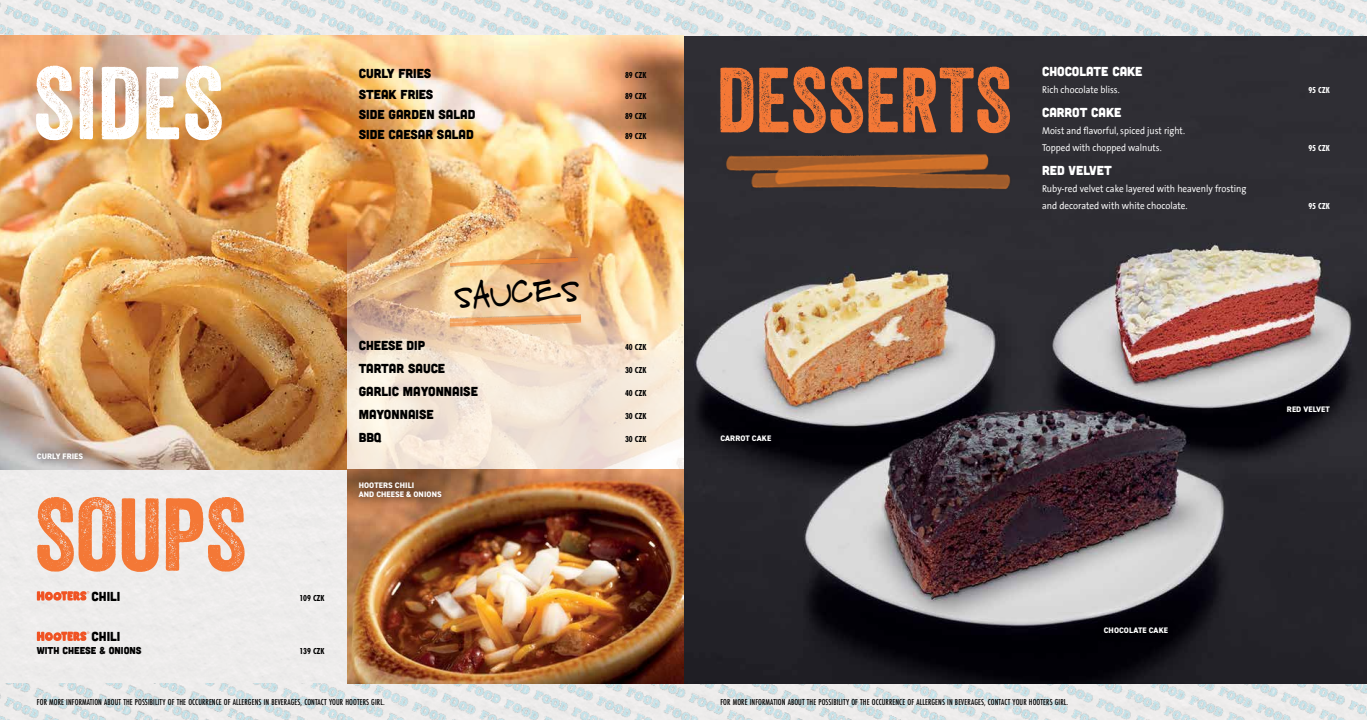
<style>
.page{position:relative;width:1367px;height:720px;background:#fff}
.page>*{position:absolute;margin:0;border:0;box-sizing:border-box;transform-origin:0 0}
.t1{font:100px "Veneer";letter-spacing:-.005em;color:#f47836}
.t2{font:100px "Veneer";letter-spacing:.01em;color:#fff}
.t3{font:89.2px "Veneer";color:#f47836}
.t4{font:50.4px "fuchsiabuddha";color:#000;scale:.8 1}
.t5{font:13px "Cubano CE";color:#000}
.t6{font:13px "Cubano CE";color:#fff}
.t7{font:10px/17px "The Sans Office CE";color:#fff;scale:.9 1}
.t8{font:10px/17px "The Sans Office CE";color:#fff;scale:.92 1}
.t9{font:10px "Cubano CE";color:#000}
.t10{font:500 9px "Futura PT Cond";letter-spacing:.01em;color:#000}
.t11{font:700 9px "Futura PT Cond";color:#000}
.t12{font:700 9px "Futura PT Cond";color:#fff}
.t13{font:800 8px/9.6px "DIN2014";letter-spacing:.01em;color:#fff}
</style>
<div class="page">
<div style="left:0;top:469px;width:347px;height:214px;background:#eeecec"></div>
<img style="left:0;top:683px;width:1366px;height:37px">
<img style="left:0;top:0;width:1366px;height:37px">
<img style="left:683px;top:37px;width:683px;height:646px">
<img style="left:0;top:36px;width:683px;height:433px">
<svg style="left:347px;top:226px;width:336px;height:243px;background:#eed4b7"></svg>
<svg style="left:37px;top:591px;width:52px;height:10px"></svg>
<svg style="left:37px;top:631px;width:52px;height:10px"></svg>
<div style="left:28px;top:444px;width:64px;height:24px;background:#000;opacity:.75"></div>
<div style="left:711px;top:426px;width:68px;height:24px;background:#000;opacity:.75"></div>
<div style="left:1278px;top:397px;width:59px;height:25px;background:#000;opacity:.75"></div>
<img style="left:347px;top:469px;width:336px;height:214px">
<div style="left:350px;top:472px;width:100px;height:35px;background:#000;opacity:.75"></div>
<div style="left:1094px;top:618px;width:82px;height:25px;background:#000"></div>
<img style="left:450px;top:252px;width:128px;height:20px">
<img style="left:450px;top:306px;width:131px;height:29px">
<div style="left:0;top:26px;width:261px;height:154px;background:#7d4802;opacity:.41"></div>
<img style="left:713px;top:147px;width:312px;height:54px">
<h1 class="t2" style="left:33px;top:42px;width:192px">SIDES</h1>
<h3 class="t5" style="left:359px;top:65px;width:74px">CURLY FRIES</h3>
<p class="t11" style="left:625px;top:70px;width:23px">89 CZK</p>
<h3 class="t5" style="left:359px;top:85px;width:76px">STEAK FRIES</h3>
<p class="t11" style="left:625px;top:90px;width:23px">89 CZK</p>
<h3 class="t5" style="left:359px;top:105px;width:118px">SIDE GARDEN SALAD</h3>
<p class="t11" style="left:625px;top:111px;width:23px">89 CZK</p>
<h3 class="t5" style="left:359px;top:126px;width:117px">SIDE CAESAR SALAD</h3>
<p class="t11" style="left:625px;top:131px;width:23px">89 CZK</p>
<p class="t13" style="left:37px;top:451px;width:48px">CURLY FRIES</p>
<h1 class="t1" style="left:34px;top:474px;width:213px">SOUPS</h1>
<h3 class="t5" style="left:92px;top:587px;width:30px">CHILI</h3>
<p class="t11" style="left:299px;top:592px;width:27px">109 CZK</p>
<h3 class="t5" style="left:92px;top:627px;width:30px">CHILI</h3>
<p class="t9" style="left:37px;top:644px;width:106px">WITH CHEESE &amp; ONIONS</p>
<p class="t11" style="left:299px;top:646px;width:27px">139 CZK</p>
<h3 class="t4" style="left:453px;top:268px;width:158px;rotate:-3deg">SAUCES</h3>
<h3 class="t5" style="left:359px;top:336px;width:68px">CHEESE DIP</h3>
<p class="t11" style="left:625px;top:341px;width:23px">40 CZK</p>
<h3 class="t5" style="left:359px;top:359px;width:88px">TARTAR SAUCE</h3>
<p class="t11" style="left:625px;top:364px;width:23px">30 CZK</p>
<h3 class="t5" style="left:359px;top:382px;width:121px">GARLIC MAYONNAISE</h3>
<p class="t11" style="left:625px;top:387px;width:23px">40 CZK</p>
<h3 class="t5" style="left:359px;top:405px;width:76px">MAYONNAISE</h3>
<p class="t11" style="left:625px;top:410px;width:23px">30 CZK</p>
<h3 class="t5" style="left:359px;top:428px;width:24px">BBQ</h3>
<p class="t11" style="left:625px;top:433px;width:23px">30 CZK</p>
<p class="t13" style="left:359px;top:480px;width:84px">HOOTERS CHILI<br>AND CHEESE &amp; ONIONS</p>
<h2 class="t3" style="left:716px;top:46px;width:297px">DESSERTS</h2>
<h3 class="t6" style="left:1042px;top:62px;width:102px">CHOCOLATE CAKE</h3>
<p class="t7" style="left:1042px;top:81px;width:88px">Rich chocolate bliss.</p>
<p class="t12" style="left:1308px;top:84px;width:23px">95 CZK</p>
<h3 class="t6" style="left:1042px;top:103px;width:81px">CARROT CAKE</h3>
<p class="t7" style="left:1042px;top:122px;width:161px">Moist and flavorful, spiced just right.<br>Topped with chopped walnuts.</p>
<p class="t12" style="left:1308px;top:143px;width:23px">95 CZK</p>
<h3 class="t6" style="left:1042px;top:162px;width:71px">RED VELVET</h3>
<p class="t8" style="left:1042px;top:181px;width:224px">Ruby-red velvet cake layered with heavenly frosting and decorated with white chocolate.</p>
<p class="t12" style="left:1308px;top:201px;width:23px">95 CZK</p>
<p class="t13" style="left:720px;top:434px;width:52px">CARROT CAKE</p>
<p class="t13" style="left:1103px;top:626px;width:66px">CHOCOLATE CAKE</p>
<p class="t13" style="left:1286px;top:405px;width:44px">RED VELVET</p>
<p class="t10" style="left:37px;top:697px;width:349px">FOR MORE INFORMATION ABOUT THE POSSIBILITY OF THE OCCURRENCE OF ALLERGENS IN BEVERAGES, CONTACT YOUR HOOTERS GIRL.</p>
<p class="t10" style="left:720px;top:697px;width:349px">FOR MORE INFORMATION ABOUT THE POSSIBILITY OF THE OCCURRENCE OF ALLERGENS IN BEVERAGES, CONTACT YOUR HOOTERS GIRL.</p>
</div>
